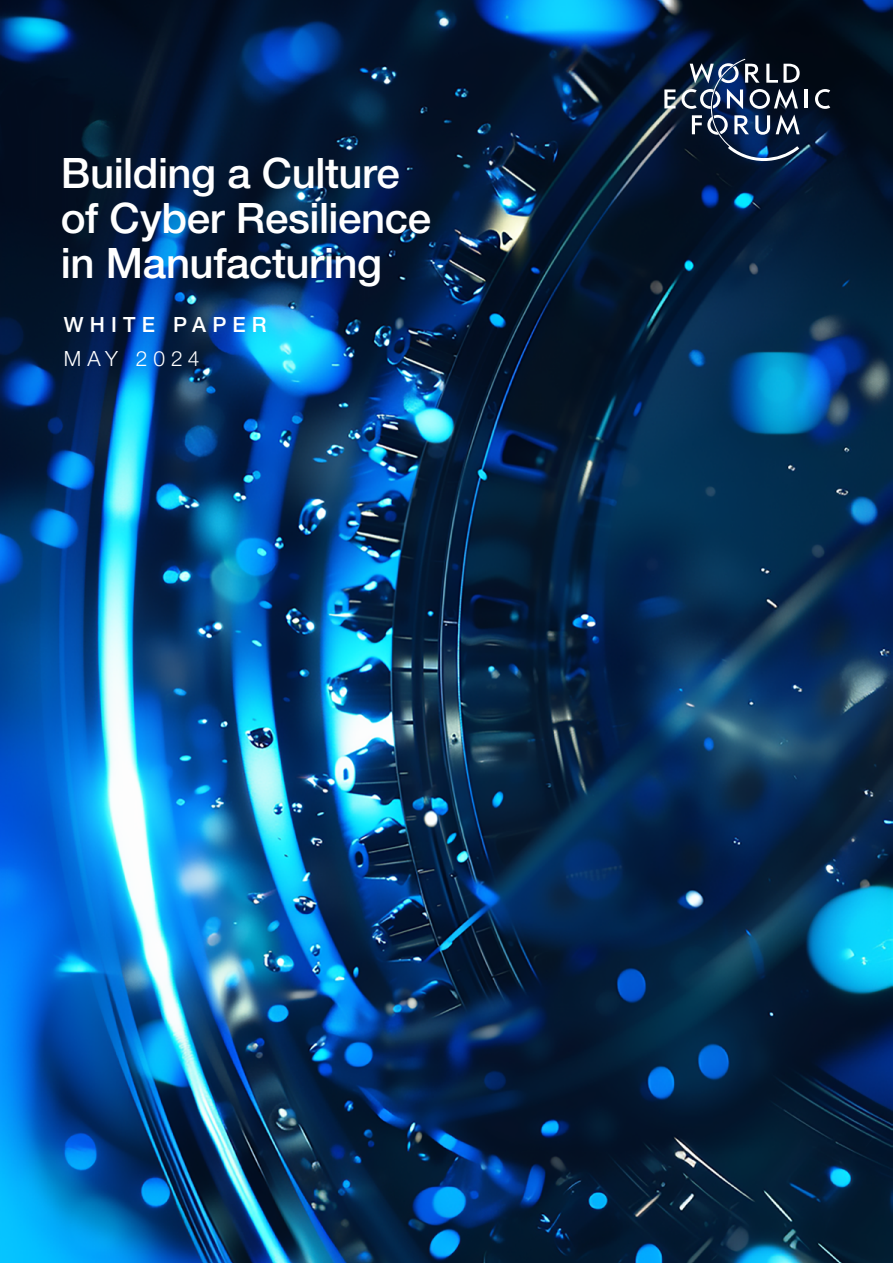
<style>
.page{position:relative;width:893px;height:1263px;background:#fff}
.page>*{position:absolute;margin:0;border:0;box-sizing:border-box;transform-origin:0 0}
.t1{font:500 42px/45px "Helvetica Neue LT Pro";letter-spacing:-.01em;color:#fff}
.t2{font:500 21px "Helvetica Neue LT Pro";letter-spacing:.295em;color:#fff}
.t3{font:300 21px "Helvetica Neue LT Pro";letter-spacing:.28em;color:#fff}
</style>
<div class="page">
<img style="left:0;top:0;width:893px;height:1263px">
<svg style="left:664px;top:89px;width:11px;height:19px"></svg>
<hr style="left:805px;top:89px;width:3px;height:19px;background:#fff">
<svg style="left:815px;top:89px;width:15px;height:20px"></svg>
<svg style="left:681px;top:59px;width:119px;height:102px;background:#364660"></svg>
<p class="t1" style="left:61px;top:150px;width:372px">Building a Culture of Cyber Resilience in Manufacturing</p>
<p class="t2" style="left:64px;top:312px;width:204px">WHITE PAPER</p>
<p class="t3" style="left:64px;top:346px;width:137px">MAY 2024</p>
</div>
